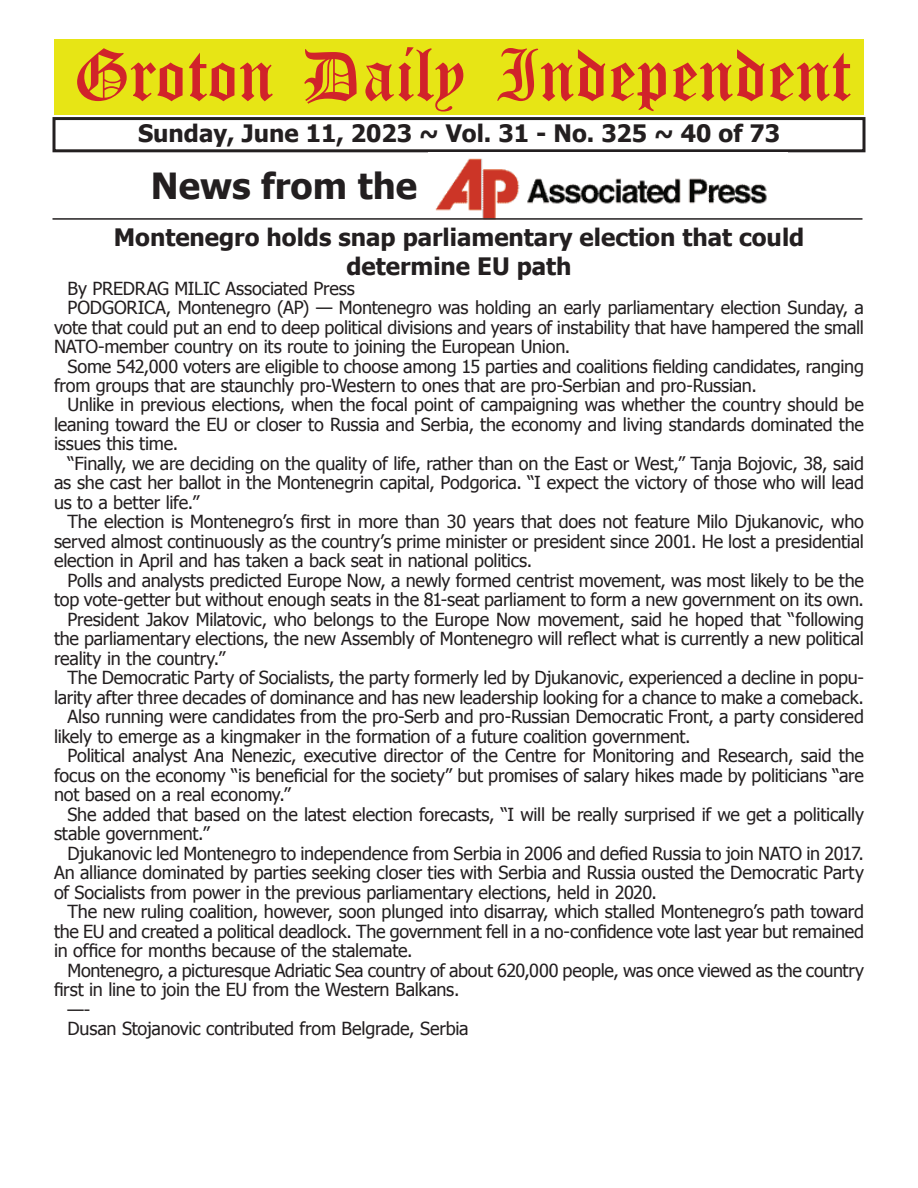
<style>
.page{position:relative;width:918px;height:1188px;background:#fff}
.page>*{position:absolute;margin:0;border:0;box-sizing:border-box;transform-origin:0 0}
.t1{font:54px "Old English Five";color:#d1232a}
.t2{font:700 36px "Tahoma";color:#231f20}
.t3{font:700 24px/28.8px "Tahoma";color:#231f20;text-align:center}
.t4{font:18px "Tahoma";letter-spacing:-.015em;color:#231f20}
</style>
<div class="page">
<div style="left:52px;top:117px;width:814px;height:35px;border:3px solid #231f20"></div>
<div style="left:54px;top:40px;width:810px;height:75px;background:#e7e515"></div>
<img style="left:435px;top:158px;width:332px;height:60px">
<hr style="left:52px;top:218px;width:810px;height:2px;background:#231f20">
<h1 class="t1" style="left:73px;top:50px;width:779px">Groton Daily Independent</h1>
<h3 class="t3" style="left:138px;top:117px;width:644px">Sunday, June 11, 2023 ~ Vol. 31 - No. 325 ~ 40 of 73</h3>
<h2 class="t2" style="left:151px;top:161px;width:268px">News from the</h2>
<h3 class="t3" style="left:114px;top:222px;width:692px">Montenegro holds snap parliamentary election that could determine EU path</h3>
<p class="t4" style="left:68px;top:276px;width:289px">By PREDRAG MILIC Associated Press</p>
<p class="t4" style="left:68px;top:295px;width:798px">PODGORICA, Montenegro (AP) — Montenegro was holding an early parliamentary election Sunday, a</p>
<p class="t4" style="left:54px;top:315px;width:811px">vote that could put an end to deep political divisions and years of instability that have hampered the small</p>
<p class="t4" style="left:54px;top:334px;width:518px">NATO-member country on its route to joining the European Union.</p>
<p class="t4" style="left:68px;top:354px;width:798px">Some 542,000 voters are eligible to choose among 15 parties and coalitions fielding candidates, ranging</p>
<p class="t4" style="left:54px;top:373px;width:704px">from groups that are staunchly pro-Western to ones that are pro-Serbian and pro-Russian.</p>
<p class="t4" style="left:68px;top:393px;width:798px">Unlike in previous elections, when the focal point of campaigning was whether the country should be</p>
<p class="t4" style="left:54px;top:412px;width:812px">leaning toward the EU or closer to Russia and Serbia, the economy and living standards dominated the</p>
<p class="t4" style="left:54px;top:432px;width:126px">issues this time.</p>
<p class="t4" style="left:68px;top:451px;width:798px">“Finally, we are deciding on the quality of life, rather than on the East or West,” Tanja Bojovic, 38, said</p>
<p class="t4" style="left:54px;top:471px;width:811px">as she cast her ballot in the Montenegrin capital, Podgorica. “I expect the victory of those who will lead</p>
<p class="t4" style="left:54px;top:490px;width:147px">us to a better life.”</p>
<p class="t4" style="left:68px;top:510px;width:798px">The election is Montenegro’s first in more than 30 years that does not feature Milo Djukanovic, who</p>
<p class="t4" style="left:54px;top:529px;width:811px">served almost continuously as the country’s prime minister or president since 2001. He lost a presidential</p>
<p class="t4" style="left:54px;top:549px;width:480px">election in April and has taken a back seat in national politics.</p>
<p class="t4" style="left:68px;top:568px;width:798px">Polls and analysts predicted Europe Now, a newly formed centrist movement, was most likely to be the</p>
<p class="t4" style="left:54px;top:588px;width:812px">top vote-getter but without enough seats in the 81-seat parliament to form a new government on its own.</p>
<p class="t4" style="left:68px;top:607px;width:798px">President Jakov Milatovic, who belongs to the Europe Now movement, said he hoped that “following</p>
<p class="t4" style="left:54px;top:627px;width:811px">the parliamentary elections, the new Assembly of Montenegro will reflect what is currently a new political</p>
<p class="t4" style="left:54px;top:646px;width:173px">reality in the country.”</p>
<p class="t4" style="left:68px;top:666px;width:798px">The Democratic Party of Socialists, the party formerly led by Djukanovic, experienced a decline in popu-</p>
<p class="t4" style="left:54px;top:685px;width:811px">larity after three decades of dominance and has new leadership looking for a chance to make a comeback.</p>
<p class="t4" style="left:68px;top:705px;width:798px">Also running were candidates from the pro-Serb and pro-Russian Democratic Front, a party considered</p>
<p class="t4" style="left:54px;top:724px;width:638px">likely to emerge as a kingmaker in the formation of a future coalition government.</p>
<p class="t4" style="left:68px;top:744px;width:798px">Political analyst Ana Nenezic, executive director of the Centre for Monitoring and Research, said the</p>
<p class="t4" style="left:54px;top:763px;width:811px">focus on the economy “is beneficial for the society” but promises of salary hikes made by politicians “are</p>
<p class="t4" style="left:54px;top:783px;width:238px">not based on a real economy.”</p>
<p class="t4" style="left:68px;top:802px;width:798px">She added that based on the latest election forecasts, “I will be really surprised if we get a politically</p>
<p class="t4" style="left:54px;top:822px;width:157px">stable government.”</p>
<p class="t4" style="left:68px;top:841px;width:798px">Djukanovic led Montenegro to independence from Serbia in 2006 and defied Russia to join NATO in 2017.</p>
<p class="t4" style="left:54px;top:861px;width:811px">An alliance dominated by parties seeking closer ties with Serbia and Russia ousted the Democratic Party</p>
<p class="t4" style="left:54px;top:880px;width:605px">of Socialists from power in the previous parliamentary elections, held in 2020.</p>
<p class="t4" style="left:68px;top:900px;width:798px">The new ruling coalition, however, soon plunged into disarray, which stalled Montenegro’s path toward</p>
<p class="t4" style="left:54px;top:919px;width:812px">the EU and created a political deadlock. The government fell in a no-confidence vote last year but remained</p>
<p class="t4" style="left:54px;top:939px;width:360px">in office for months because of the stalemate.</p>
<p class="t4" style="left:68px;top:958px;width:798px">Montenegro, a picturesque Adriatic Sea country of about 620,000 people, was once viewed as the country</p>
<p class="t4" style="left:54px;top:978px;width:407px">first in line to join the EU from the Western Balkans.</p>
<p class="t4" style="left:68px;top:997px;width:25px">—-</p>
<p class="t4" style="left:68px;top:1017px;width:403px">Dusan Stojanovic contributed from Belgrade, Serbia</p>
</div>
